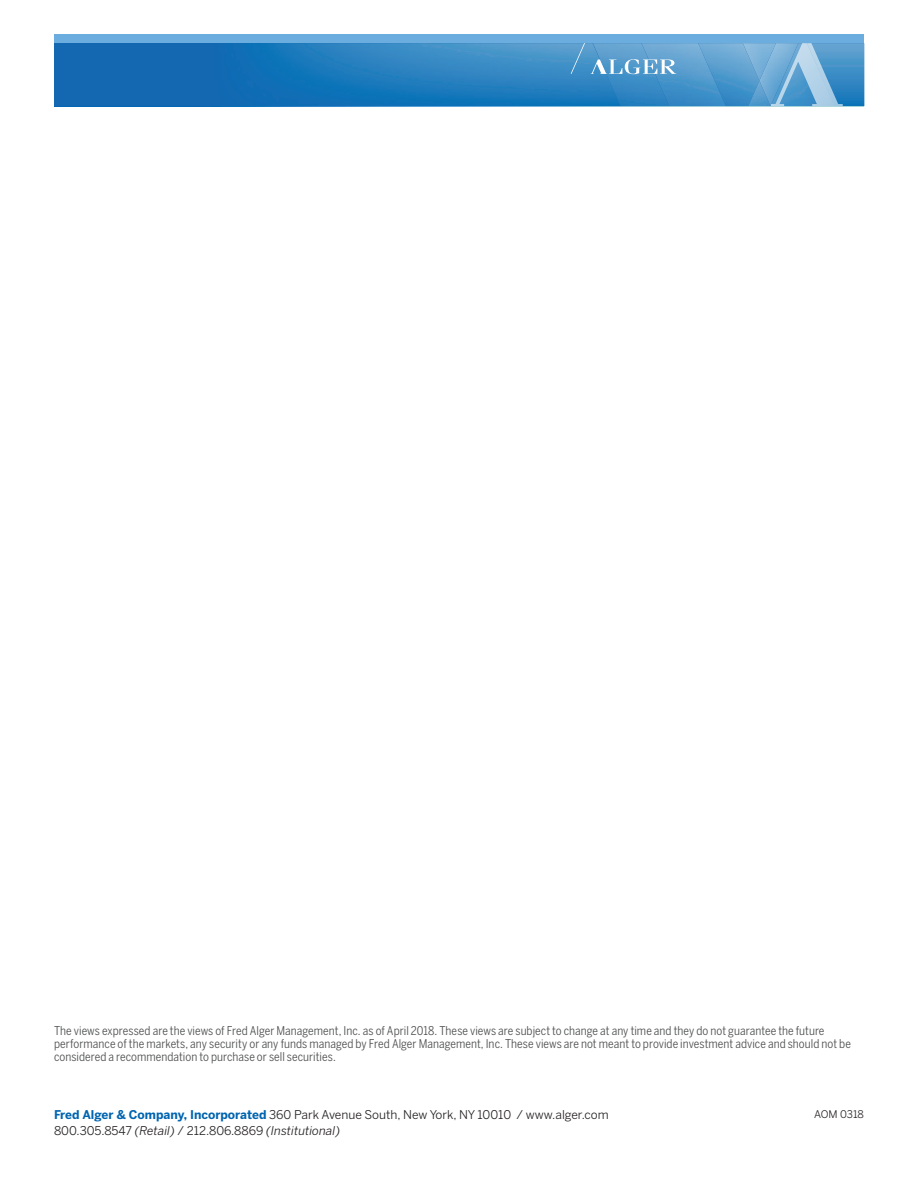
<style>
.page{position:relative;width:918px;height:1188px;background:#fff}
.page>*{position:absolute;margin:0;border:0;box-sizing:border-box;transform-origin:0 0}
.Subhead{font:12px/12.8px "Benton Sans Cond";letter-spacing:.005em;color:#4b4c4d}
.Footer_Address{font:12px "Benton Sans";color:#231f20}
.t1{font:10.5px "Benton Sans";color:#231f20}
.s1{font-weight:700;color:#0164b0}
.s2{font-style:italic}
</style>
<div class="page">
<img style="left:54px;top:43px;width:810px;height:63px">
<img style="left:726px;top:43px;width:17px;height:63px">
<img style="left:593px;top:43px;width:48px;height:63px">
<img style="left:641px;top:43px;width:85px;height:63px">
<img style="left:743px;top:43px;width:28px;height:63px">
<img style="left:748px;top:81px;width:23px;height:25px">
<svg style="left:771px;top:43px;width:72px;height:63px;background:#74add6"></svg>
<div style="left:54px;top:34px;width:810px;height:9px;background:#6caddf"></div>
<svg style="left:571px;top:43px;width:14px;height:31px"></svg>
<svg style="left:591px;top:59px;width:85px;height:15px"></svg>
<p class="Subhead" style="left:54px;top:1025px;width:798px">The views expressed are the views of Fred Alger Management, Inc. as of April 2018. These views are subject to change at any time and they do not guarantee the future performance of the markets, any security or any funds managed by Fred Alger Management, Inc. These views are not meant to provide investment advice and should not be considered a recommendation to purchase or sell securities.</p>
<p class="Footer_Address" style="left:54px;top:1107px;width:556px"><span class="s1">Fred Alger &amp; Company, Incorporated</span> 360 Park Avenue South, New York, NY 10010 / www.alger.com</p>
<p class="Footer_Address" style="left:54px;top:1123px;width:288px">800.305.8547 <span class="s2">(Retail)</span> / 212.806.8869 <span class="s2">(Institutional)</span></p>
<p class="t1" style="left:814px;top:1108px;width:51px">AOM 0318</p>
</div>
